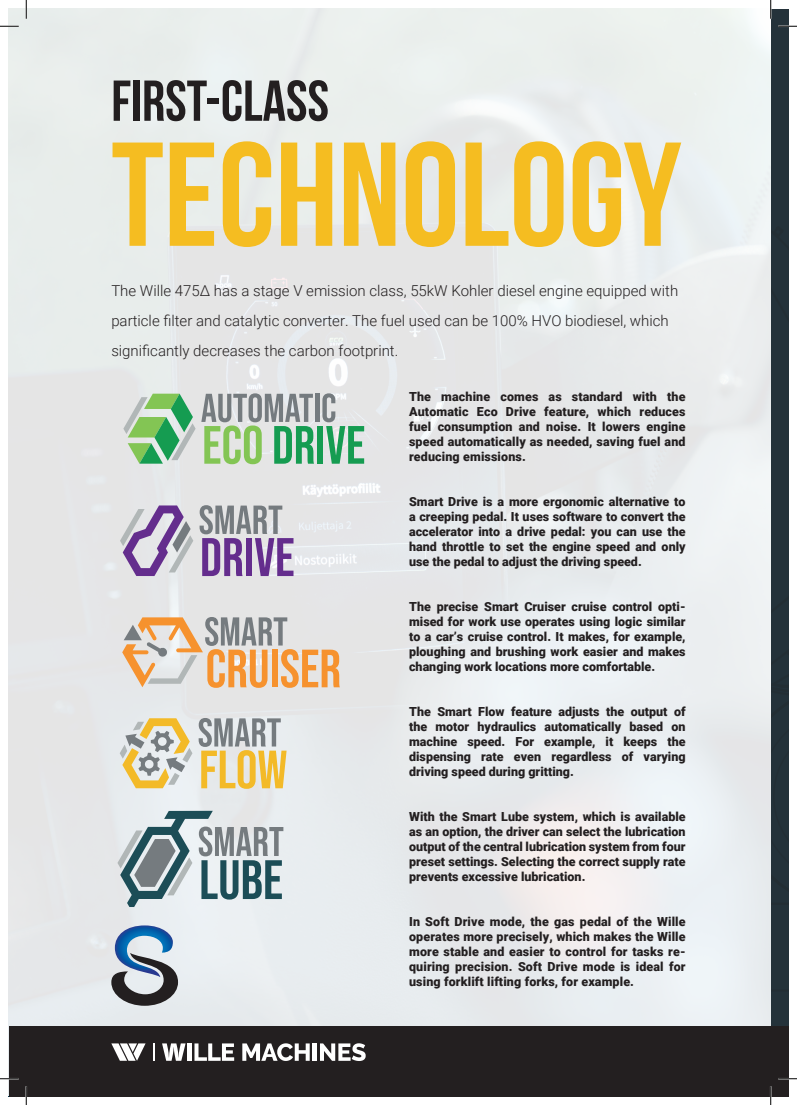
<style>
.page{position:relative;width:797px;height:1105px;background:#fff}
.page>*{position:absolute;margin:0;border:0;box-sizing:border-box;transform-origin:0 0}
.t1{font:147.5px "Bebas Neue";color:#f5bd21}
.t2{font:57.5px "Bebas Neue";color:#231f20}
.t3{font:300 15px/30px "Roboto";color:#231f20}
.t4{font:900 12.5px/15px "Roboto";color:#231f20;text-align:justify}
</style>
<div class="page">
<div style="left:770px;top:9px;width:18px;height:1087px;background:#24323a"></div>
<svg style="left:770px;top:135px;width:1px;height:749px"></svg>
<hr style="left:796px;top:759px;width:1px;height:286px;background:#231f20">
<hr style="left:770px;top:884px;width:1px;height:161px;background:#231f20">
<div style="left:9px;top:9px;width:761px;height:1087px;background:#e8ecec"></div>
<div style="left:9px;top:1025px;width:779px;height:71px;background:#231f20"></div>
<hr style="left:187px;top:1043px;width:4px;height:18px;background:#fff">
<svg style="left:194px;top:1043px;width:40px;height:18px"></svg>
<svg style="left:242px;top:1043px;width:68px;height:18px"></svg>
<hr style="left:313px;top:1043px;width:4px;height:18px;background:#fff">
<svg style="left:320px;top:1043px;width:45px;height:18px"></svg>
<svg style="left:111px;top:1043px;width:35px;height:18px"></svg>
<svg style="left:153px;top:1043px;width:2px;height:18px"></svg>
<svg style="left:162px;top:1043px;width:23px;height:18px"></svg>
<svg style="left:111px;top:925px;width:67px;height:81px"></svg>
<hr style="left:315px;top:394px;width:4px;height:28px;background:#757b7f">
<div style="left:317px;top:426px;width:6px;height:38px;background:#159c51"></div>
<svg style="left:322px;top:393px;width:42px;height:71px"></svg>
<svg style="left:123px;top:393px;width:191px;height:71px"></svg>
<svg style="left:199px;top:505px;width:94px;height:71px"></svg>
<svg style="left:120px;top:505px;width:73px;height:71px"></svg>
<svg style="left:199px;top:718px;width:87px;height:71px"></svg>
<svg style="left:120px;top:718px;width:72px;height:70px"></svg>
<svg style="left:117px;top:811px;width:166px;height:96px"></svg>
<svg style="left:122px;top:617px;width:218px;height:71px"></svg>
<svg style="left:0;top:25px;width:19px;height:2px"></svg>
<svg style="left:778px;top:25px;width:19px;height:2px"></svg>
<svg style="left:0;top:1078px;width:19px;height:1px"></svg>
<svg style="left:778px;top:1078px;width:19px;height:1px"></svg>
<svg style="left:25px;top:0;width:2px;height:19px"></svg>
<svg style="left:25px;top:1086px;width:2px;height:19px"></svg>
<svg style="left:770px;top:0;width:1px;height:19px"></svg>
<svg style="left:770px;top:1086px;width:1px;height:19px"></svg>
<h2 class="t2" style="left:111px;top:69px;width:219px">FIRST-CLASS</h2>
<h1 class="t1" style="left:111px;top:114px;width:572px">TECHNOLOGY</h1>
<p class="t3" style="left:111px;top:275px;width:568px">The Wille 475Δ has a stage V emission class, 55kW Kohler diesel engine equipped with particle filter and catalytic converter. The fuel used can be 100% HVO biodiesel, which significantly decreases the carbon footprint.</p>
<p class="t4" style="left:409px;top:389px;width:278px">The machine comes as standard with the Automatic Eco Drive feature, which reduces fuel consumption and noise. It lowers engine speed automatically as needed, saving fuel and reducing emissions.</p>
<p class="t4" style="left:409px;top:494px;width:278px">Smart Drive is a more ergonomic alternative to a creeping pedal. It uses software to convert the accelerator into a drive pedal: you can use the hand throttle to set the engine speed and only use the pedal to adjust the driving speed.</p>
<p class="t4" style="left:409px;top:599px;width:278px">The precise Smart Cruiser cruise control opti&shy;mised for work use operates using logic similar to a car’s cruise control. It makes, for example, ploughing and brushing work easier and makes changing work locations more comfortable.</p>
<p class="t4" style="left:409px;top:704px;width:278px">The Smart Flow feature adjusts the output of the motor hydraulics automatically based on machine speed. For example, it keeps the dispensing rate even regardless of varying driving speed during gritting.</p>
<p class="t4" style="left:409px;top:809px;width:278px">With the Smart Lube system, which is available as an option, the driver can select the lubrication output of the central lubrication system from four preset settings. Selecting the correct supply rate prevents excessive lubrication.</p>
<p class="t4" style="left:409px;top:914px;width:278px">In Soft Drive mode, the gas pedal of the Wille operates more precisely, which makes the Wille more stable and easier to control for tasks re&shy;quiring precision. Soft Drive mode is ideal for using forklift lifting forks, for example.</p>
</div>
